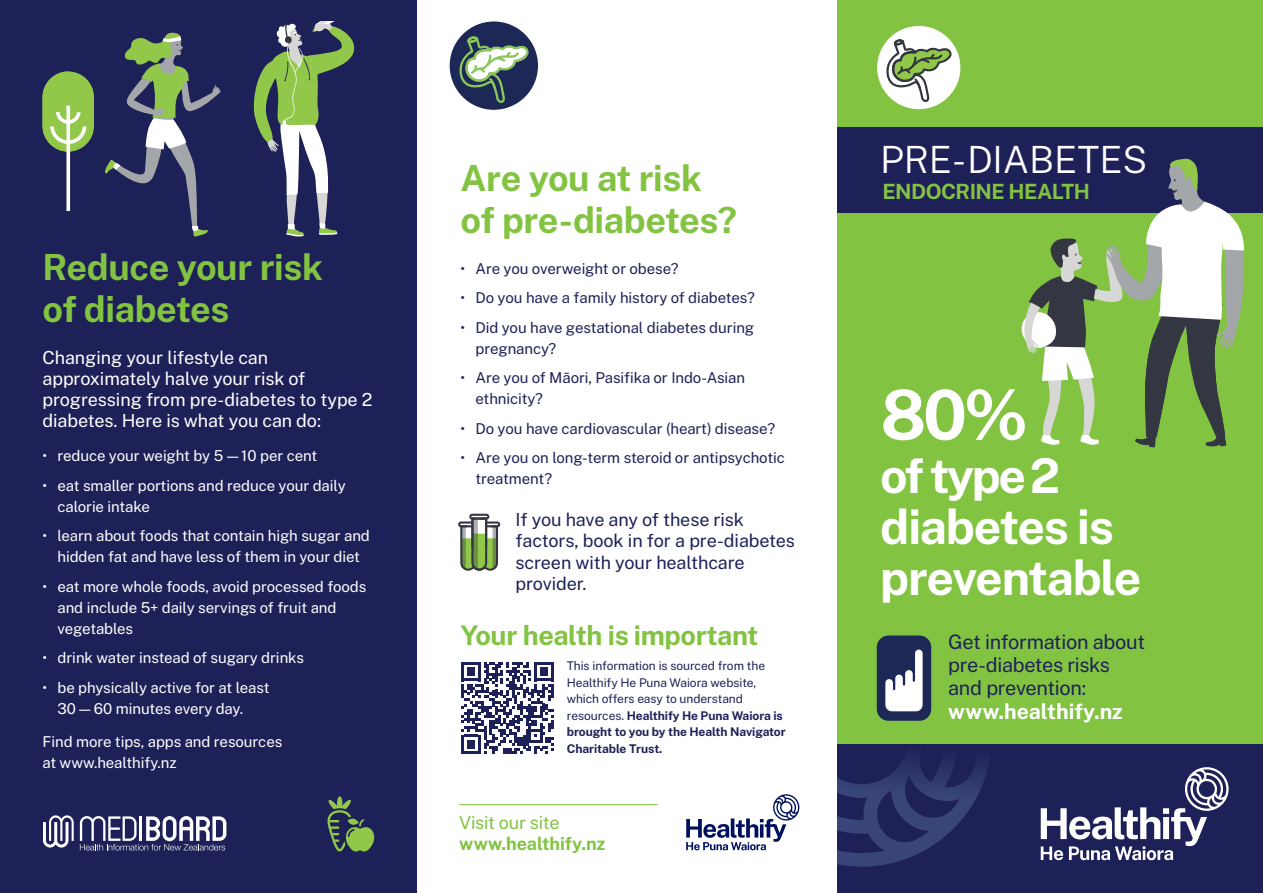
<style>
.page{position:relative;width:1263px;height:893px;background:#fff}
.page>*{position:absolute;margin:0;border:0;box-sizing:border-box;transform-origin:0 0}
.t1{font:700 68.85px "Public Sans";color:#fff}
.t2{font:700 47.85px/50.8px "Public Sans";letter-spacing:-.025em;color:#fff}
.t3{font:300 37.5px "Public Sans";letter-spacing:-.005em;color:#fff}
.t4{font:700 36px/42px "Public Sans";letter-spacing:-.01em;color:#82c341}
.t5{font:700 27px "Public Sans";letter-spacing:-.015em;color:#82c341}
.t6{font:700 21.3px "Public Sans";color:#fff}
.t7{font:700 21px "Public Sans";letter-spacing:-.025em;color:#82c341}
.t8{font:19.95px/22.6px "Public Sans";letter-spacing:-.015em;color:#1e2158}
.t9{font:18px/21px "Public Sans";letter-spacing:-.005em;color:#fff}
.t10{font:18px/21px "Public Sans";letter-spacing:-.005em;color:#1e2158}
.t11{font:700 18px "Public Sans";letter-spacing:-.005em;color:#82c341}
.t12{font:18px "Public Sans";letter-spacing:-.015em;color:#82c341}
.t13{font:15px/21px "Public Sans";letter-spacing:-.005em;color:#fff}
.t14{font:15px/21px "Public Sans";letter-spacing:-.005em;color:#1e2158}
.t15{font:12px/16.5px "Public Sans";letter-spacing:-.005em;color:#1e2158}
.s1{font-weight:700}
</style>
<div class="page">
<div style="left:838px;top:0;width:425px;height:893px;background:#82c341"></div>
<div style="left:0;top:0;width:417px;height:893px;background:#1e2158"></div>
<div style="left:838px;top:127px;width:425px;height:85px;background:#1e2158"></div>
<div style="left:877px;top:26px;width:83px;height:83px;background:#fff;border-radius:50%"></div>
<svg style="left:884px;top:39px;width:70px;height:63px"></svg>
<div style="left:450px;top:21px;width:88px;height:89px;background:#1d2856;border-radius:50%"></div>
<svg style="left:457px;top:36px;width:75px;height:67px"></svg>
<div style="left:43px;top:71px;width:51px;height:81px;background:#92c84a;border-radius:26px"></div>
<svg style="left:43px;top:71px;width:43px;height:140px"></svg>
<div style="left:838px;top:744px;width:425px;height:149px;background:#1e2158"></div>
<svg style="left:838px;top:759px;width:150px;height:108px"></svg>
<svg style="left:877px;top:635px;width:54px;height:86px;background:#666f89"></svg>
<hr style="left:459px;top:804px;width:199px;height:1px;background:#82c341">
<svg style="left:253px;top:21px;width:102px;height:216px"></svg>
<svg style="left:105px;top:32px;width:116px;height:205px"></svg>
<svg style="left:327px;top:796px;width:48px;height:55px"></svg>
<svg style="left:1021px;top:158px;width:226px;height:290px"></svg>
<svg style="left:458px;top:514px;width:42px;height:57px"></svg>
<svg style="left:686px;top:794px;width:113px;height:56px"></svg>
<svg style="left:461px;top:662px;width:93px;height:92px"></svg>
<svg style="left:43px;top:815px;width:31px;height:32px"></svg>
<svg style="left:80px;top:816px;width:146px;height:34px"></svg>
<svg style="left:1041px;top:767px;width:187px;height:93px"></svg>
<h3 class="t4" style="left:43px;top:248px;width:282px">Reduce your risk of diabetes</h3>
<p class="t9" style="left:43px;top:348px;width:332px">Changing your lifestyle can approximately halve your risk of progressing from pre-diabetes to type 2 diabetes. Here is what you can do:</p>
<p class="t13" style="left:43px;top:446px;width:276px">• reduce your weight by 5—10 per cent</p>
<p class="t13" style="left:58px;top:475px;width:290px;text-indent:-15px">• eat smaller portions and reduce your daily calorie intake</p>
<p class="t13" style="left:43px;top:526px;width:329px;text-align:center">• learn about foods that contain high sugar and hidden fat and have less of them in your diet</p>
<p class="t13" style="left:58px;top:576px;width:310px;text-indent:-15px">• eat more whole foods, avoid processed foods and include 5+ daily servings of fruit and vegetables</p>
<p class="t13" style="left:43px;top:648px;width:263px">• drink water instead of sugary drinks</p>
<p class="t13" style="left:58px;top:677px;width:214px;text-indent:-15px">• be physically active for at least<br>30 — 60 minutes every day.</p>
<p class="t13" style="left:43px;top:731px;width:241px">Find more tips, apps and resources at www.healthify.nz</p>
<h3 class="t4" style="left:460px;top:159px;width:278px">Are you at risk of pre-diabetes?</h3>
<p class="t14" style="left:460px;top:259px;width:220px">• Are you overweight or obese?</p>
<p class="t14" style="left:460px;top:288px;width:296px">• Do you have a family history of diabetes?</p>
<p class="t14" style="left:475px;top:318px;width:280px;text-indent:-15px">• Did you have gestational diabetes during pregnancy?</p>
<p class="t14" style="left:475px;top:368px;width:271px;text-indent:-15px">• Are you of Māori, Pasifika or Indo-Asian ethnicity?</p>
<p class="t14" style="left:460px;top:419px;width:316px">• Do you have cardiovascular (heart) disease?</p>
<p class="t14" style="left:475px;top:448px;width:311px;text-indent:-15px">• Are you on long-term steroid or antipsychotic treatment?</p>
<p class="t10" style="left:515px;top:509px;width:281px">If you have any of these risk factors, book in for a pre-diabetes screen with your healthcare provider.</p>
<h3 class="t5" style="left:460px;top:623px;width:299px">Your health is important</h3>
<p class="t15" style="left:567px;top:658px;width:220px">This information is sourced from the Healthify He Puna Waiora website, which offers easy to understand resources. <span class="s1">Healthify He Puna Waiora is brought to you by the Health Navigator Charitable Trust.</span></p>
<p class="t12" style="left:459px;top:814px;width:102px">Visit our site</p>
<p class="t11" style="left:459px;top:835px;width:148px">www.healthify.nz</p>
<h3 class="t3" style="left:880px;top:142px;width:269px">PRE-DIABETES</h3>
<h3 class="t7" style="left:882px;top:181px;width:209px">ENDOCRINE HEALTH</h3>
<h1 class="t1" style="left:880px;top:383px;width:150px">80%</h1>
<h2 class="t2" style="left:880px;top:452px;width:263px">of type2 diabetes is preventable</h2>
<h3 class="t8" style="left:948px;top:632px;width:198px">Get information about pre-diabetes risks and prevention:</h3>
<h3 class="t6" style="left:948px;top:701px;width:176px">www.healthify.nz</h3>
</div>
